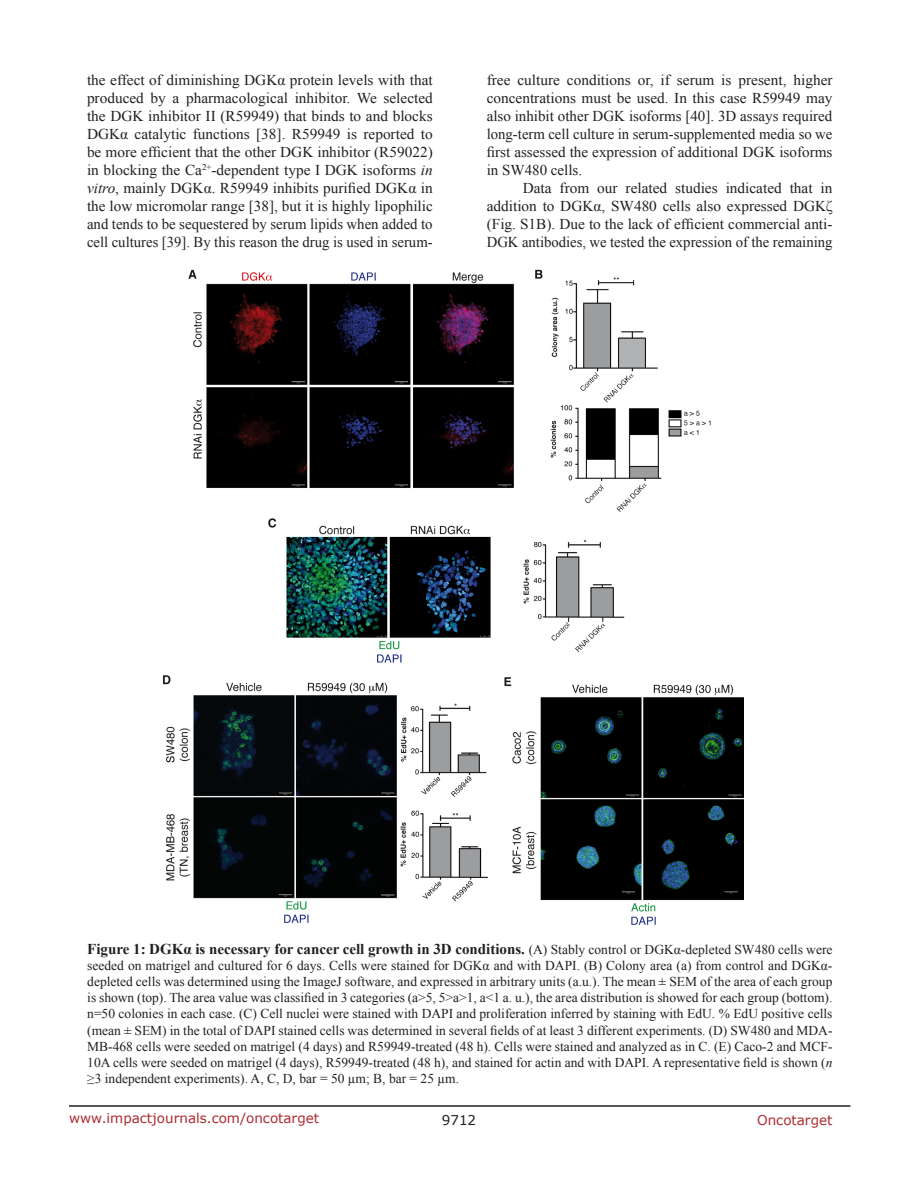
<style>
.page{position:relative;width:918px;height:1188px;background:#fff}
.page>*{position:absolute;margin:0;border:0;box-sizing:border-box;transform-origin:0 0}
.BodyText{font:15px/18px "Times New Roman";color:#221f22;text-align:justify}
.FigureText{font:700 15px "Times New Roman";color:#221f22}
.FigureText-2{font:13.5px/16.2px "Times New Roman";color:#221f22;text-align:justify}
.t1{font:13.5px "Verdana";color:#ac2b31}
.t2{font:13.5px "Verdana";color:#221f22}
.s1{font-style:italic}
.s2{font-weight:400;font-size:13.5px}
</style>
<div class="page">
<hr style="left:69px;top:1105px;width:781px;height:2px;background:#231f20">
<img style="left:162px;top:269px;width:582px;height:656px">
<p class="BodyText" style="left:87px;top:71px;width:347px">the effect of diminishing DGKα protein levels with that produced by a pharmacological inhibitor. We selected the DGK inhibitor II (R59949) that binds to and blocks DGKα catalytic functions [38]. R59949 is reported to be more efficient that the other DGK inhibitor (R59022) in blocking the Ca<sup>2+</sup>-dependent type I DGK isoforms <span class="s1">in vitro</span>, mainly DGKα. R59949 inhibits purified DGKα in the low micromolar range [38], but it is highly lipophilic and tends to be sequestered by serum lipids when added to cell cultures [39]. By this reason the drug is used in serum-</p>
<p class="BodyText" style="left:487px;top:71px;width:347px">free culture conditions or, if serum is present, higher concentrations must be used. In this case R59949 may also inhibit other DGK isoforms [40]. 3D assays required long-term cell culture in serum-supplemented media so we first assessed the expression of additional DGK isoforms in SW480 cells.</p>
<p class="BodyText" style="left:487px;top:179px;width:347px;text-indent:36px">Data from our related studies indicated that in addition to DGKα, SW480 cells also expressed DGKζ (Fig. S1B). Due to the lack of efficient commercial anti-DGK antibodies, we tested the expression of the remaining</p>
<p class="FigureText" style="left:87px;top:938px;width:747px">Figure 1: DGKα is necessary for cancer cell growth in 3D conditions. <span class="s2">(A) Stably control or DGKα-depleted SW480 cells were</span></p>
<p class="FigureText-2" style="left:87px;top:957px;width:747px">seeded on matrigel and cultured for 6 days. Cells were stained for DGKα and with DAPI. (B) Colony area (a) from control and DGKα&shy;depleted cells was determined using the ImageJ software, and expressed in arbitrary units (a.u.). The mean ± SEM of the area of each group is shown (top). The area value was classified in 3 categories (a&gt;5, 5&gt;a&gt;1, a&lt;1 a. u.), the area distribution is showed for each group (bottom). n=50 colonies in each case. (C) Cell nuclei were stained with DAPI and proliferation inferred by staining with EdU. % EdU positive cells (mean ± SEM) in the total of DAPI stained cells was determined in several fields of at least 3 different experiments. (D) SW480 and MDA-MB-468 cells were seeded on matrigel (4 days) and R59949-treated (48 h). Cells were stained and analyzed as in C. (E) Caco-2 and MCF-10A cells were seeded on matrigel (4 days), R59949-treated (48 h), and stained for actin and with DAPI. A representative field is shown (<span class="s1">n </span>≥3 independent experiments). A, C, D, bar = 50 µm; B, bar = 25 µm.</p>
<p class="t1" style="left:69px;top:1109px;width:252px">www.impactjournals.com/oncotarget</p>
<p class="t2" style="left:442px;top:1111px;width:36px">9712</p>
<p class="t1" style="left:757px;top:1111px;width:77px">Oncotarget</p>
</div>
